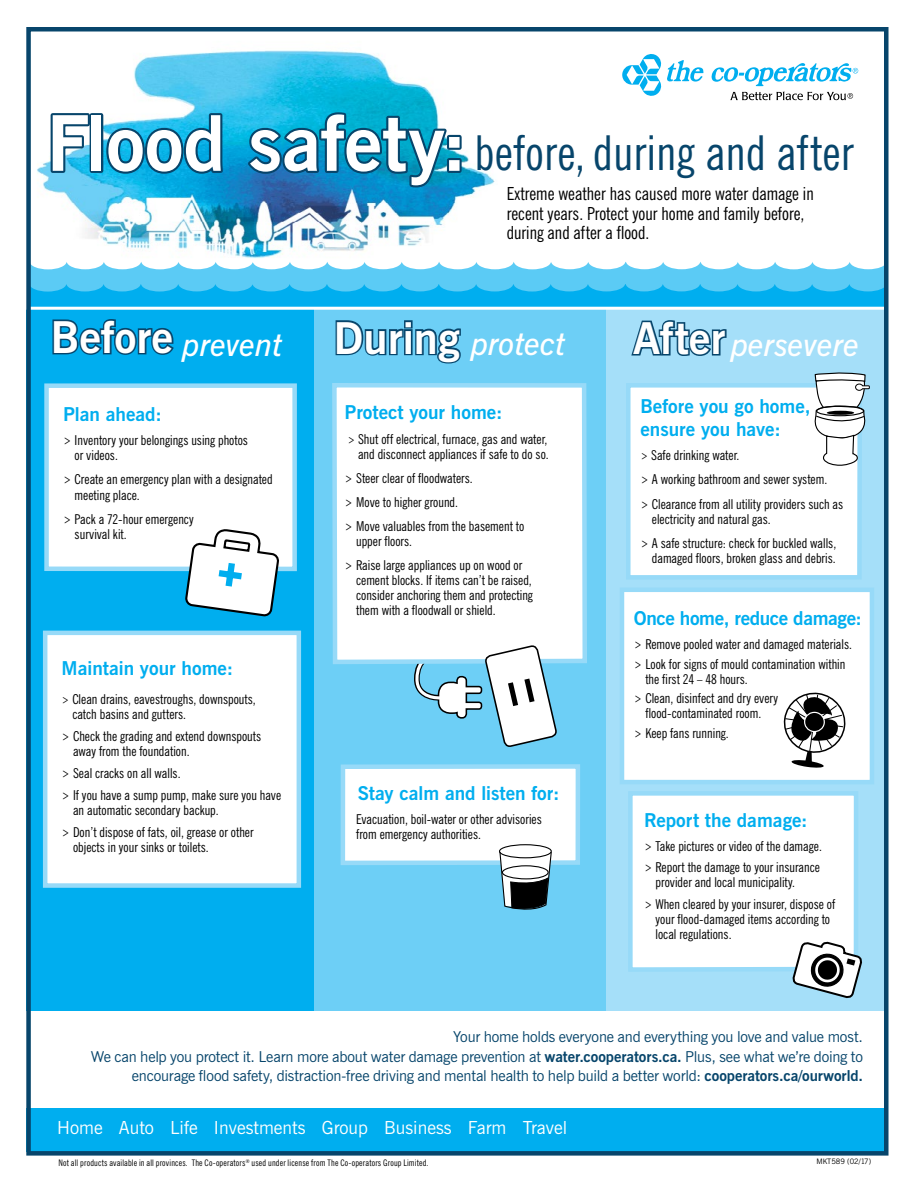
<style>
.page{position:relative;width:918px;height:1188px;background:#fff}
.page>*{position:absolute;margin:0;border:0;box-sizing:border-box;transform-origin:0 0}
.t1{font:700 76.5px "News Gothic";color:#fff}
.t2{font:condensed 48px "News Gothic";letter-spacing:.01em;color:#07456b}
.t3{font:italic 600 31.2px "News Gothic";color:#fff}
.t4{font:700 19.05px/23px "News Gothic";color:#00aeef}
.t5{font:700 19.05px "News Gothic";letter-spacing:-.02em;color:#00aeef}
.t6{font:condensed 18px/19.5px "News Gothic";color:#000}
.t7{font:18px "News Gothic";color:#fff}
.t8{font:15px/19.5px "News Gothic";letter-spacing:-.01em;color:#07456b;text-align:right}
.t9{font:condensed 13.65px/15.1px "News Gothic";color:#000}
.t10{font:condensed 9px "News Gothic";letter-spacing:.02em;color:#000}
.t11{font:7.5px "News Gothic";color:#000}
.s1{font-weight:700;font-style:normal;font-size:43.8px}
.s2{font-size:12.75px}
.s3{font-weight:700}
</style>
<div class="page">
<div style="left:605px;top:308px;width:283px;height:702px;background:#a5dff9"></div>
<div style="left:26px;top:308px;width:288px;height:702px;background:#00aeef"></div>
<img style="left:37px;top:50px;width:458px;height:208px">
<div style="left:314px;top:308px;width:291px;height:702px;background:#6dcff6"></div>
<svg style="left:48px;top:111px;width:44px;height:64px"></svg>
<div style="left:90px;top:113px;width:13px;height:60px;border:4px solid #07456b"></div>
<svg style="left:104px;top:111px;width:121px;height:65px;background:#2898c1"></svg>
<svg style="left:244px;top:110px;width:220px;height:80px;background:#1387b2"></svg>
<svg style="left:31px;top:262px;width:853px;height:103px"></svg>
<div style="left:343px;top:766px;width:235px;height:97px;background:#fff"></div>
<div style="left:341px;top:764px;width:239px;height:101px;border:4px solid #97daf8"></div>
<div style="left:622px;top:590px;width:250px;height:192px;background:#fff"></div>
<div style="left:620px;top:588px;width:254px;height:196px;border:4px solid #97daf8"></div>
<svg style="left:332px;top:383px;width:255px;height:283px;background:#f3fbfe"></svg>
<svg style="left:628px;top:791px;width:234px;height:208px"></svg>
<svg style="left:44px;top:383px;width:253px;height:189px;background:#f4fbfe"></svg>
<div style="left:43px;top:631px;width:258px;height:257px;background:#fff;border:4px solid #97daf8"></div>
<svg style="left:186px;top:528px;width:92px;height:88px;background:#cbdee4"></svg>
<div style="left:499px;top:844px;width:53px;height:14px;border:1px solid #000;border-radius:50%"></div>
<svg style="left:499px;top:851px;width:53px;height:59px"></svg>
<svg style="left:783px;top:692px;width:63px;height:76px"></svg>
<svg style="left:417px;top:637px;width:140px;height:110px"></svg>
<div style="left:628px;top:385px;width:232px;height:192px;background:#fff"></div>
<div style="left:626px;top:383px;width:236px;height:197px;border:4px solid #97daf8"></div>
<svg style="left:809px;top:372px;width:61px;height:96px"></svg>
<hr style="left:12px;top:307px;width:877px;height:3px;background:#fff">
<svg style="left:622px;top:54px;width:236px;height:46px"></svg>
<div style="left:26px;top:1109px;width:860px;height:43px;background:#00aeef"></div>
<div style="left:26px;top:27px;width:863px;height:1129px;border:4px solid #07456b"></div>
<h1 class="t1" style="left:46px;top:93px;width:423px">Flood safety:</h1>
<h2 class="t2" style="left:475px;top:121px;width:380px">before, during and after</h2>
<h3 class="t6" style="left:507px;top:184px;width:309px">Extreme weather has caused more water damage in recent years. Protect your home and family before, during and after a flood.</h3>
<h3 class="t3" style="left:51px;top:324px;width:517px"><span class="s1">Before</span> prevent <span class="s1">During</span> protect</h3>
<h3 class="t3" style="left:633px;top:325px;width:227px"><span class="s1">After</span> persevere</h3>
<h3 class="t4" style="left:63px;top:403px;width:100px">Plan ahead:</h3>
<p class="t9" style="left:75px;top:433px;width:175px;text-indent:-11px">&gt; Inventory your belongings using photos or videos.</p>
<p class="t9" style="left:75px;top:472px;width:200px;text-indent:-11px">&gt; Create an emergency plan with a designated meeting place.</p>
<p class="t9" style="left:75px;top:511px;width:121px;text-indent:-11px">&gt; Pack a 72-hour emergency survival kit.</p>
<h3 class="t4" style="left:62px;top:658px;width:173px">Maintain your home:</h3>
<p class="t9" style="left:72px;top:691px;width:185px;text-indent:-11px"><span class="s2">&gt;</span> Clean drains, eavestroughs, downspouts, catch basins and gutters.</p>
<p class="t9" style="left:73px;top:728px;width:190px;text-indent:-11px">&gt; Check the grading and extend downspouts away from the foundation.</p>
<p class="t9" style="left:62px;top:762px;width:221px;line-height:22.2px">&gt; Seal cracks on all walls.<br>&gt; If you have a sump pump, make sure you have</p>
<p class="t9" style="left:62px;top:799px;width:194px;line-height:22.2px;text-indent:11px">an automatic secondary backup.<br>&gt; Don’t dispose of fats, oil, grease or other</p>
<p class="t9" style="left:73px;top:840px;width:137px">objects in your sinks or toilets.</p>
<h3 class="t4" style="left:345px;top:402px;width:159px">Protect your home:</h3>
<p class="t9" style="left:347px;top:431px;width:203px;text-align:right"><span class="s2">&gt;</span> Shut off electrical, furnace, gas and water, and disconnect appliances if safe to do so.</p>
<p class="t9" style="left:345px;top:466px;width:181px;line-height:24.2px">&gt; Steer clear of floodwaters.<br>&gt; Move to higher ground.<br>&gt; Move valuables from the basement to</p>
<p class="t9" style="left:345px;top:529px;width:179px;line-height:24.2px;text-indent:11px">upper floors.<br>&gt; Raise large appliances up on wood or</p>
<p class="t9" style="left:356px;top:573px;width:178px;text-align:justify">cement blocks. If items can’t be raised, consider anchoring them and protecting them with a floodwall or shield.</p>
<h3 class="t4" style="left:358px;top:782px;width:203px">Stay calm and listen for:</h3>
<p class="t9" style="left:356px;top:812px;width:187px">Evacuation, boil-water or other advisories from emergency authorities.</p>
<h3 class="t4" style="left:640px;top:396px;width:172px">Before you go home, ensure you have:</h3>
<p class="t9" style="left:640px;top:443px;width:204px;line-height:24.2px"><span class="s2">&gt;</span> Safe drinking water.<br>&gt; A working bathroom and sewer system.<br>&gt; Clearance from all utility providers such as</p>
<p class="t9" style="left:640px;top:507px;width:197px;line-height:24.2px;text-indent:11px">electricity and natural gas.<br>&gt; A safe structure: check for buckled walls,</p>
<p class="t9" style="left:652px;top:550px;width:185px">damaged floors, broken glass and debris.</p>
<h3 class="t5" style="left:634px;top:605px;width:230px">Once home, reduce damage:</h3>
<p class="t9" style="left:634px;top:634px;width:220px;line-height:19.6px">&gt; Remove pooled water and damaged materials. &gt; Look for signs of mould contamination within</p>
<p class="t9" style="left:634px;top:669px;width:146px;line-height:19.6px;text-indent:11px">the first 24 – 48 hours.<br>&gt; Clean, disinfect and dry every</p>
<p class="t9" style="left:634px;top:704px;width:129px;line-height:19.6px;text-indent:11px">flood-contaminated room. &gt; Keep fans running.</p>
<h3 class="t4" style="left:644px;top:809px;width:165px">Report the damage:</h3>
<p class="t9" style="left:644px;top:836px;width:179px;line-height:21.1px">&gt; Take pictures or video of the damage. &gt; Report the damage to your insurance</p>
<p class="t9" style="left:644px;top:872px;width:193px;line-height:21.1px;text-indent:11px">provider and local municipality.<br>&gt; When cleared by your insurer, dispose of</p>
<p class="t9" style="left:656px;top:911px;width:176px">your flood-damaged items according to local regulations.</p>
<p class="t8" style="left:91px;top:1027px;width:774px">Your home holds everyone and everything you love and value most.<br>We can help you protect it. Learn more about water damage prevention at <span class="s3">water.cooperators.ca.</span> Plus, see what we’re doing to encourage flood safety, distraction-free driving and mental health to help build a better world: <span class="s3">cooperators.ca/ourworld.</span></p>
<h3 class="t7" style="left:57px;top:1116px;width:512px">Home Auto Life Investments Group Business Farm Travel</h3>
<h3 class="t7" style="left:114px;top:1116px;width:417px">Auto Life Investments Group Business Farm Travel</h3>
<p class="t10" style="left:58px;top:1157px;width:372px">Not all products available in all provinces. The Co-operators<sup>®</sup> used under license from The Co-operators Group Limited.</p>
<p class="t11" style="left:817px;top:1157px;width:56px">MKT589 (02/17)</p>
</div>
